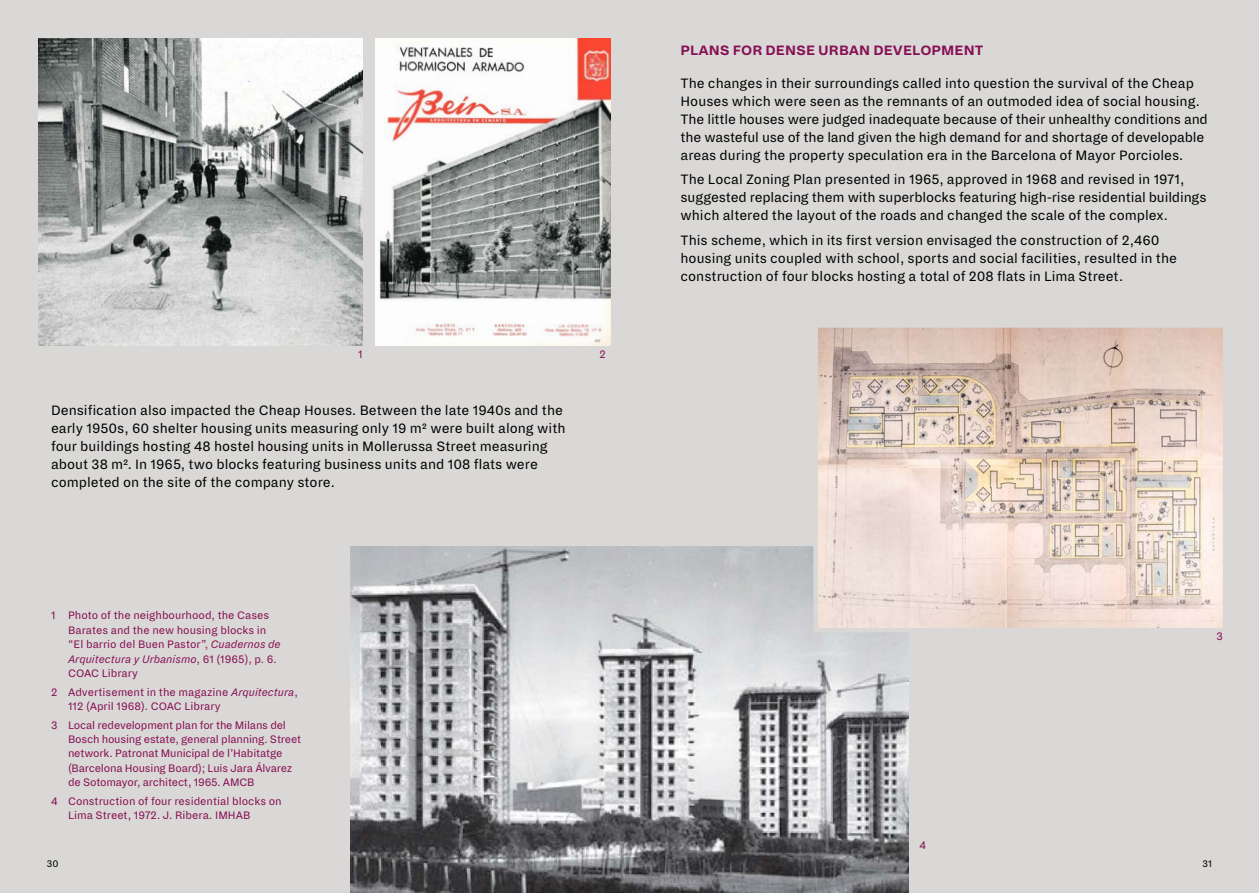
<style>
.page{position:relative;width:1259px;height:893px;background:#d9d8d6}
.page>*{position:absolute;margin:0;border:0;box-sizing:border-box;transform-origin:0 0}
.t1{font:15px/18px "Dia";color:#000}
.t2{font:700 15px "Dia";color:#870f54}
.t3{font:12px/14.4px "Dia";letter-spacing:-.005em;color:#870f54}
.t4{font:10.5px "Dia";color:#000}
.s1{font-style:italic}
</style>
<div class="page">
<img style="left:350px;top:546px;width:558px;height:347px">
<svg style="left:811px;top:327px;width:412px;height:308px;background:#e2d0c5"></svg>
<img style="left:376px;top:38px;width:234px;height:308px">
<img style="left:38px;top:38px;width:324px;height:308px">
<p class="t3" style="left:358px;top:347px;width:6px">1</p>
<p class="t3" style="left:599px;top:347px;width:8px">2</p>
<p class="t1" style="left:51px;top:401px;width:516px">Densification also impacted the Cheap Houses. Between the late 1940s and the early 1950s, 60 shelter housing units measuring only 19 m² were built along with four buildings hosting 48 hostel housing units in Mollerussa Street measuring about 38 m². In 1965, two blocks featuring business units and 108 flats were completed on the site of the company store.</p>
<p class="t3" style="left:68px;top:608px;width:214px;text-indent:-17px">1 Photo of the neighbourhood, the Cases Barates and the new housing blocks in “El barrio del Buen Pastor”, <span class="s1">Cuadernos de Arquitectura y Urbanismo</span>, 61 (1965), p. 6.<br>COAC Library</p>
<p class="t3" style="left:68px;top:685px;width:231px;text-indent:-17px">2 Advertisement in the magazine <span class="s1">Arquitectura</span>,<br>112 (April 1968). COAC Library</p>
<p class="t3" style="left:68px;top:718px;width:235px;text-indent:-17px">3 Local redevelopment plan for the Milans del Bosch housing estate, general planning. Street network. Patronat Municipal de l’Habitatge (Barcelona Housing Board); Luis Jara Álvarez de Sotomayor, architect, 1965. AMCB</p>
<p class="t3" style="left:68px;top:794px;width:215px;text-indent:-17px">4 Construction of four residential blocks on<br>Lima Street, 1972. J. Ribera. IMHAB</p>
<p class="t2" style="left:680px;top:41px;width:304px">PLANS FOR DENSE URBAN DEVELOPMENT</p>
<p class="t1" style="left:680px;top:74px;width:529px">The changes in their surroundings called into question the survival of the Cheap Houses which were seen as the remnants of an outmoded idea of social housing.<br>The little houses were judged inadequate because of their unhealthy conditions and the wasteful use of the land given the high demand for and shortage of developable areas during the property speculation era in the Barcelona of Mayor Porcioles.</p>
<p class="t1" style="left:680px;top:171px;width:527px">The Local Zoning Plan presented in 1965, approved in 1968 and revised in 1971, suggested replacing them with superblocks featuring high-rise residential buildings which altered the layout of the roads and changed the scale of the complex.</p>
<p class="t1" style="left:680px;top:231px;width:498px">This scheme, which in its first version envisaged the construction of 2,460 housing units coupled with school, sports and social facilities, resulted in the construction of four blocks hosting a total of 208 flats in Lima Street.</p>
<p class="t3" style="left:919px;top:839px;width:8px">4</p>
<p class="t3" style="left:1216px;top:629px;width:8px">3</p>
<p class="t4" style="left:47px;top:858px;width:13px">30</p>
<p class="t4" style="left:1202px;top:858px;width:11px">31</p>
</div>
